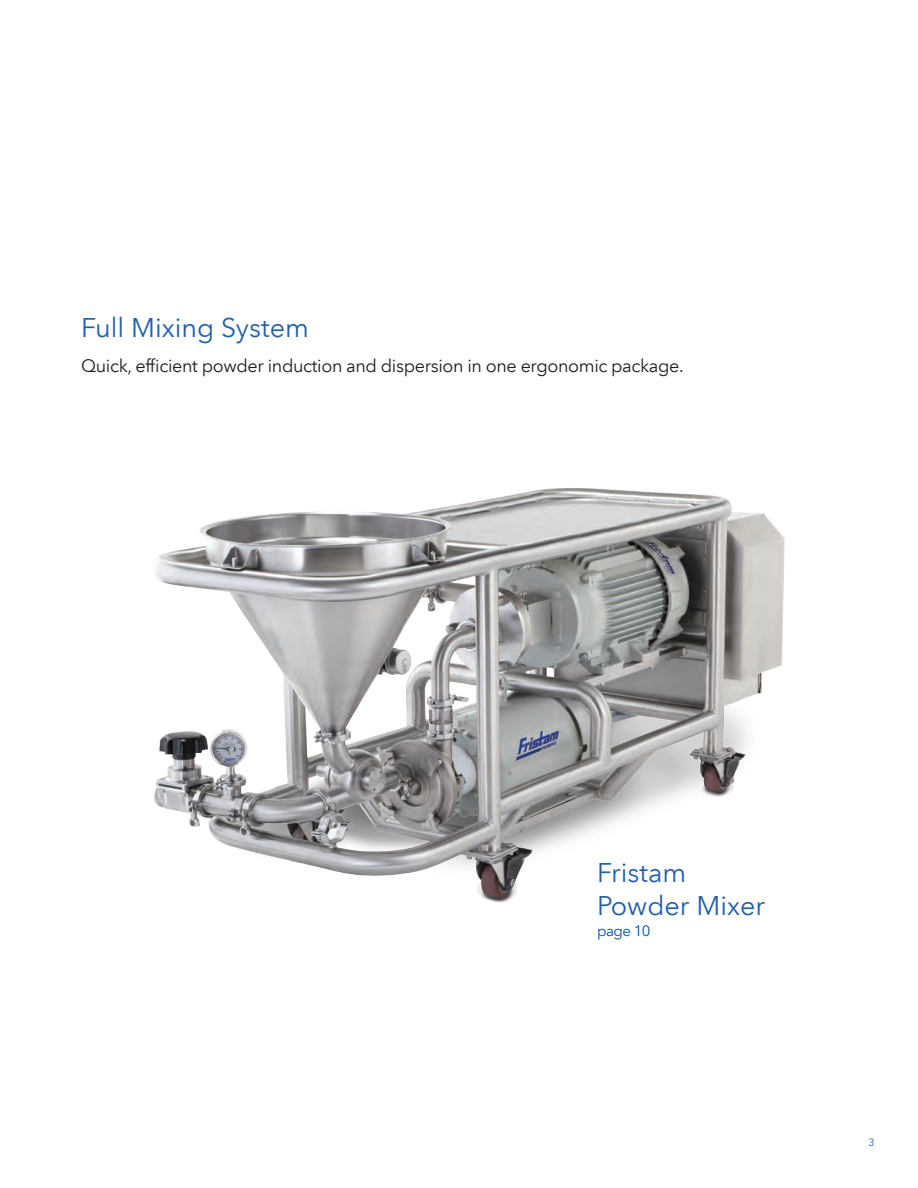
<style>
.page{position:relative;width:918px;height:1188px;background:#fff}
.page>*{position:absolute;margin:0;border:0;box-sizing:border-box;transform-origin:0 0}
.t1{font:27px/32.4px "Avenir Next LT Pro";color:#235fab}
.t2{font:18px "Avenir Next LT Pro";letter-spacing:-.02em;color:#231f20}
.t3{font:15px "Avenir Next LT Pro";letter-spacing:-.035em;color:#0155a5}
.t4{font:10.5px "Avenir Next LT Pro";color:#235fab}
</style>
<div class="page">
<img style="left:154px;top:488px;width:631px;height:415px">
<p class="t1" style="left:81px;top:311px;width:229px">Full Mixing System</p>
<p class="t2" style="left:81px;top:355px;width:604px">Quick, efficient powder induction and dispersion in one ergonomic package.</p>
<p class="t1" style="left:597px;top:857px;width:170px">Fristam<br>Powder Mixer</p>
<p class="t3" style="left:597px;top:921px;width:55px">page 10</p>
<p class="t4" style="left:868px;top:1136px;width:8px">3</p>
</div>
